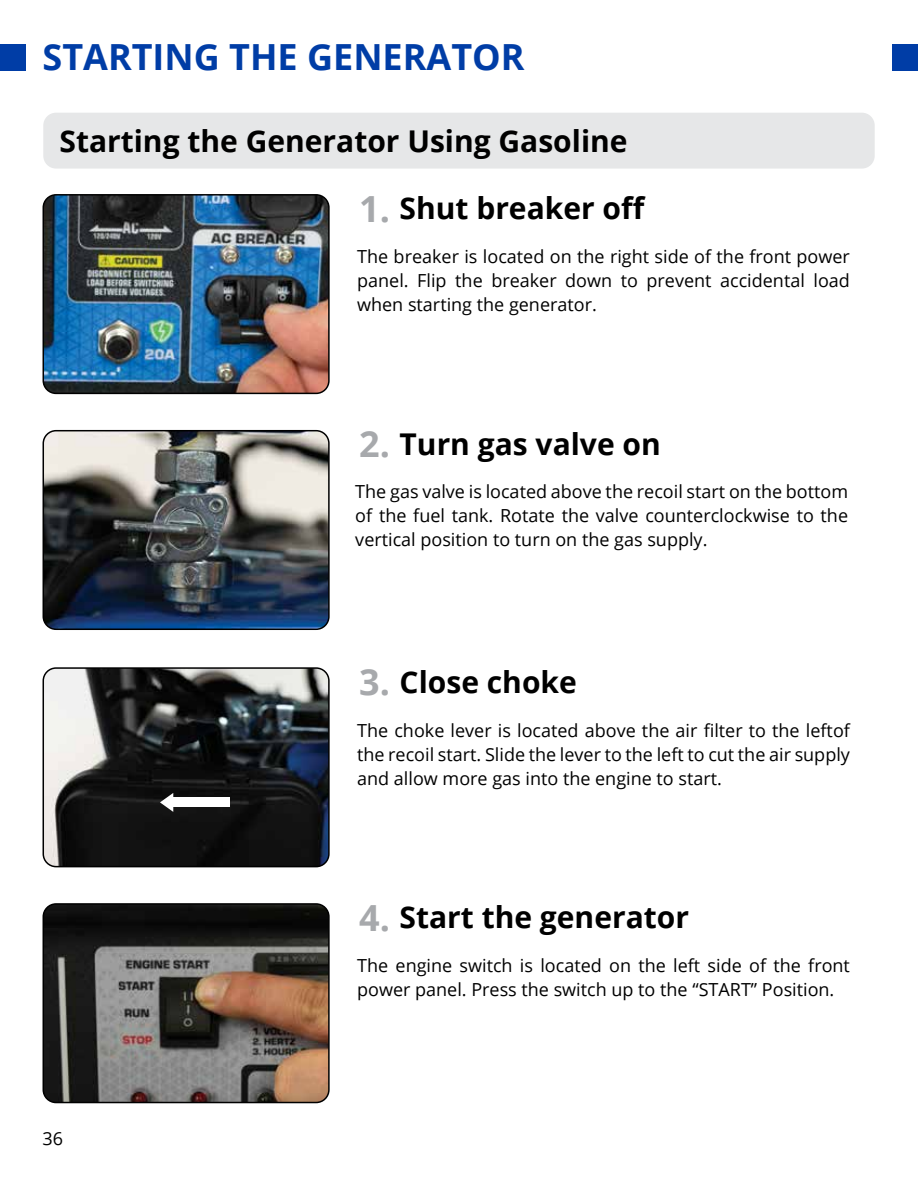
<style>
.page{position:relative;width:918px;height:1188px;background:#fff}
.page>*{position:absolute;margin:0;border:0;box-sizing:border-box;transform-origin:0 0}
.t1{font:700 36px "Open Sans";color:#003da6}
.t2{font:700 36px "Open Sans";color:#a7a9ac}
.t3{font:700 30px "Open Sans";color:#000}
.t4{font:18px/24px "Open Sans";color:#000;text-align:justify}
</style>
<div class="page">
<div style="left:0;top:44px;width:26px;height:27px;background:#003da6"></div>
<div style="left:892px;top:44px;width:26px;height:27px;background:#003da6"></div>
<div style="left:43px;top:113px;width:832px;height:56px;background:#e6e7e8;border-radius:13px"></div>
<img style="left:43px;top:195px;width:284px;height:198px">
<div style="left:43px;top:194px;width:287px;height:200px;border:2px solid #000;border-radius:13px"></div>
<img style="left:43px;top:431px;width:284px;height:198px">
<div style="left:43px;top:430px;width:287px;height:200px;border:2px solid #000;border-radius:13px"></div>
<img style="left:43px;top:668px;width:284px;height:199px">
<div style="left:43px;top:667px;width:287px;height:200px;border:2px solid #000;border-radius:13px"></div>
<img style="left:43px;top:904px;width:284px;height:199px">
<div style="left:43px;top:903px;width:287px;height:200px;border:2px solid #000;border-radius:13px"></div>
<svg style="left:160px;top:793px;width:13px;height:19px"></svg>
<div style="left:170px;top:798px;width:60px;height:9px;background:#fff"></div>
<h1 class="t1" style="left:43px;top:32px;width:484px">STARTING THE GENERATOR</h1>
<h2 class="t3" style="left:60px;top:120px;width:570px">Starting the Generator Using Gasoline</h2>
<h2 class="t3" style="left:400px;top:187px;width:248px">Shut breaker off</h2>
<p class="t4" style="left:357px;top:244px;width:494px">The breaker is located on the right side of the front power panel. Flip the breaker down to prevent accidental load when starting the generator.</p>
<h1 class="t2" style="left:359px;top:183px;width:32px">1.</h1>
<h1 class="t2" style="left:359px;top:419px;width:32px">2.</h1>
<h2 class="t3" style="left:400px;top:423px;width:263px">Turn gas valve on</h2>
<p class="t4" style="left:355px;top:479px;width:494px">The gas valve is located above the recoil start on the bottom of the fuel tank. Rotate the valve counterclockwise to the vertical position to turn on the gas supply.</p>
<h1 class="t2" style="left:359px;top:657px;width:32px">3.</h1>
<h2 class="t3" style="left:400px;top:661px;width:179px">Close choke</h2>
<p class="t4" style="left:357px;top:718px;width:494px">The choke lever is located above the air filter to the leftof the recoil start. Slide the lever to the left to cut the air supply and allow more gas into the engine to start.</p>
<h1 class="t2" style="left:359px;top:892px;width:32px">4.</h1>
<h2 class="t3" style="left:400px;top:896px;width:291px">Start the generator</h2>
<p class="t4" style="left:43px;top:1126px;width:22px">36</p>
<p class="t4" style="left:357px;top:953px;width:494px">The engine switch is located on the left side of the front power panel. Press the switch up to the “START” Position.</p>
</div>
